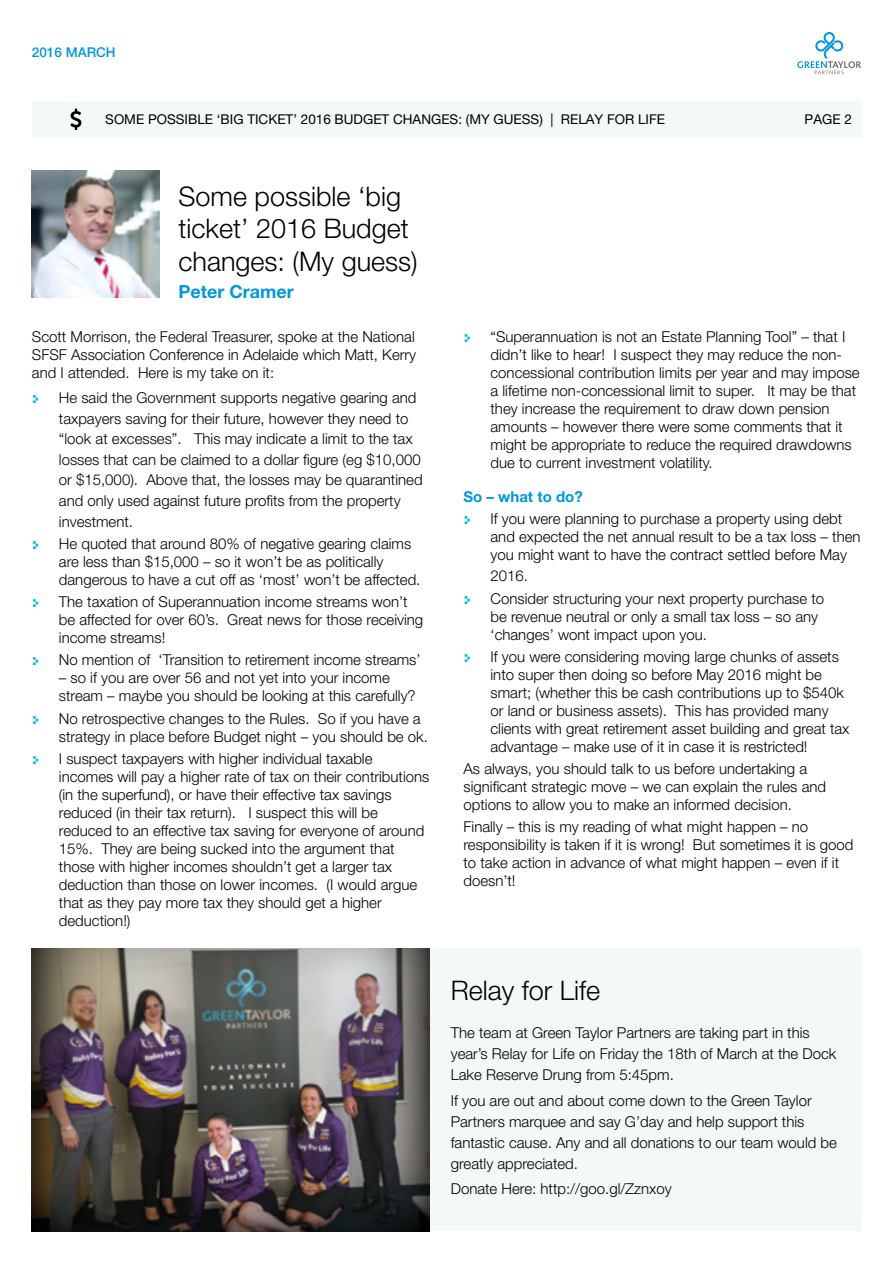
<style>
.page{position:relative;width:893px;height:1263px;background:#fff}
.page>*{position:absolute;margin:0;border:0;box-sizing:border-box;transform-origin:0 0}
.t1{font:300 27px/32.4px "Helvetica Neue LT Pro";color:#000}
.t2{font:700 18px "Helvetica Neue LT Pro";color:#0097dc}
.t3{font:300 15px/18px "Helvetica Neue LT Pro";color:#000}
.t4{font:700 15px "Helvetica Neue LT Pro";color:#0097dc}
.t5{font:13.5px "Helvetica Neue LT Pro";color:#000}
.t6{font:500 13.5px "Helvetica Neue LT Pro";color:#0097dc}
.s1{color:#07b7d8}
</style>
<div class="page">
<div style="left:32px;top:101px;width:829px;height:36px;background:#f3f8f8"></div>
<svg style="left:797px;top:32px;width:64px;height:42px"></svg>
<svg style="left:70px;top:109px;width:11px;height:21px"></svg>
<img style="left:32px;top:170px;width:127px;height:128px">
<div style="left:429px;top:948px;width:432px;height:283px;background:#f3f8f8"></div>
<img style="left:32px;top:948px;width:397px;height:283px">
<p class="t6" style="left:32px;top:44px;width:85px">2016 MARCH</p>
<p class="t5" style="left:105px;top:111px;width:561px">SOME POSSIBLE ‘BIG TICKET’ 2016 BUDGET CHANGES: (MY GUESS) | RELAY FOR LIFE</p>
<p class="t5" style="left:805px;top:111px;width:49px">PAGE 2</p>
<h1 class="t1" style="left:179px;top:179px;width:241px">Some possible ‘big ticket’ 2016 Budget changes: (My guess)</h1>
<p class="t2" style="left:179px;top:280px;width:117px">Peter Cramer</p>
<p class="t3" style="left:32px;top:328px;width:386px;text-align:justify">Scott Morrison, the Federal Treasurer, spoke at the National SFSF Association Conference in Adelaide which Matt, Kerry and I attended. Here is my take on it:</p>
<p class="t3" style="left:59px;top:387px;width:365px;line-height:20.5px;text-indent:-27px"><span class="s1">■</span> He said the Government supports negative gearing and taxpayers saving for their future, however they need to “look at excesses”. This may indicate a limit to the tax losses that can be claimed to a dollar figure (eg $10,000 or $15,000). Above that, the losses may be quarantined and only used against future profits from the property investment.</p>
<p class="t3" style="left:59px;top:534px;width:363px;text-indent:-27px"><span class="s1">■</span> He quoted that around 80% of negative gearing claims are less than $15,000 – so it won’t be as politically dangerous to have a cut off as ‘most’ won’t be affected.</p>
<p class="t3" style="left:59px;top:592px;width:366px;text-indent:-27px"><span class="s1">■</span> The taxation of Superannuation income streams won’t be affected for over 60’s. Great news for those receiving income streams!</p>
<p class="t3" style="left:32px;top:651px;width:390px"><span class="s1">■</span> No mention of ‘Transition to retirement income streams’</p>
<p class="t3" style="left:59px;top:669px;width:358px">– so if you are over 56 and not yet into your income stream – maybe you should be looking at this carefully?</p>
<p class="t3" style="left:59px;top:709px;width:370px;text-indent:-27px"><span class="s1">■</span> No retrospective changes to the Rules. So if you have a strategy in place before Budget night – you should be ok.</p>
<p class="t3" style="left:59px;top:749px;width:372px;text-indent:-27px"><span class="s1">■</span> I suspect taxpayers with higher individual taxable incomes will pay a higher rate of tax on their contributions (in the superfund), or have their effective tax savings reduced (in their tax return). I suspect this will be reduced to an effective tax saving for everyone of around 15%. They are being sucked into the argument that those with higher incomes shouldn’t get a larger tax deduction than those on lower incomes. (I would argue that as they pay more tax they should get a higher deduction!)</p>
<p class="t3" style="left:490px;top:328px;width:371px;text-indent:-27px"><span class="s1">■</span> “Superannuation is not an Estate Planning Tool” – that I didn’t like to hear! I suspect they may reduce the non&shy;concessional contribution limits per year and may impose a lifetime non-concessional limit to super. It may be that they increase the requirement to draw down pension amounts – however there were some comments that it might be appropriate to reduce the required drawdowns due to current investment volatility.</p>
<p class="t4" style="left:463px;top:487px;width:121px">So – what to do?</p>
<p class="t3" style="left:490px;top:510px;width:372px;text-indent:-27px"><span class="s1">■</span> If you were planning to purchase a property using debt and expected the net annual result to be a tax loss – then you might want to have the contract settled before May</p>
<p class="t3" style="left:490px;top:567px;width:39px">2016.</p>
<p class="t3" style="left:490px;top:589px;width:335px;text-indent:-27px"><span class="s1">■</span> Consider structuring your next property purchase to be revenue neutral or only a small tax loss – so any ‘changes’ wont impact upon you.</p>
<p class="t3" style="left:490px;top:647px;width:360px;text-indent:-27px"><span class="s1">■</span> If you were considering moving large chunks of assets into super then doing so before May 2016 might be smart; (whether this be cash contributions up to $540k or land or business assets). This has provided many clients with great retirement asset building and great tax advantage – make use of it in case it is restricted!</p>
<p class="t3" style="left:463px;top:759px;width:364px">As always, you should talk to us before undertaking a significant strategic move – we can explain the rules and options to allow you to make an informed decision.</p>
<p class="t3" style="left:463px;top:818px;width:392px">Finally – this is my reading of what might happen – no responsibility is taken if it is wrong! But sometimes it is good to take action in advance of what might happen – even if it doesn’t!</p>
<h1 class="t1" style="left:451px;top:974px;width:151px">Relay for Life</h1>
<p class="t3" style="left:451px;top:1022px;width:387px;line-height:21px">The team at Green Taylor Partners are taking part in this year’s Relay for Life on Friday the 18th of March at the Dock<br>Lake Reserve Drung from 5:45pm.</p>
<p class="t3" style="left:451px;top:1089px;width:388px;line-height:21px">If you are out and about come down to the Green Taylor Partners marquee and say G’day and help support this fantastic cause. Any and all donations to our team would be greatly appreciated.</p>
<p class="t3" style="left:451px;top:1179px;width:222px">Donate Here: http://goo.gl/Zznxoy</p>
</div>
